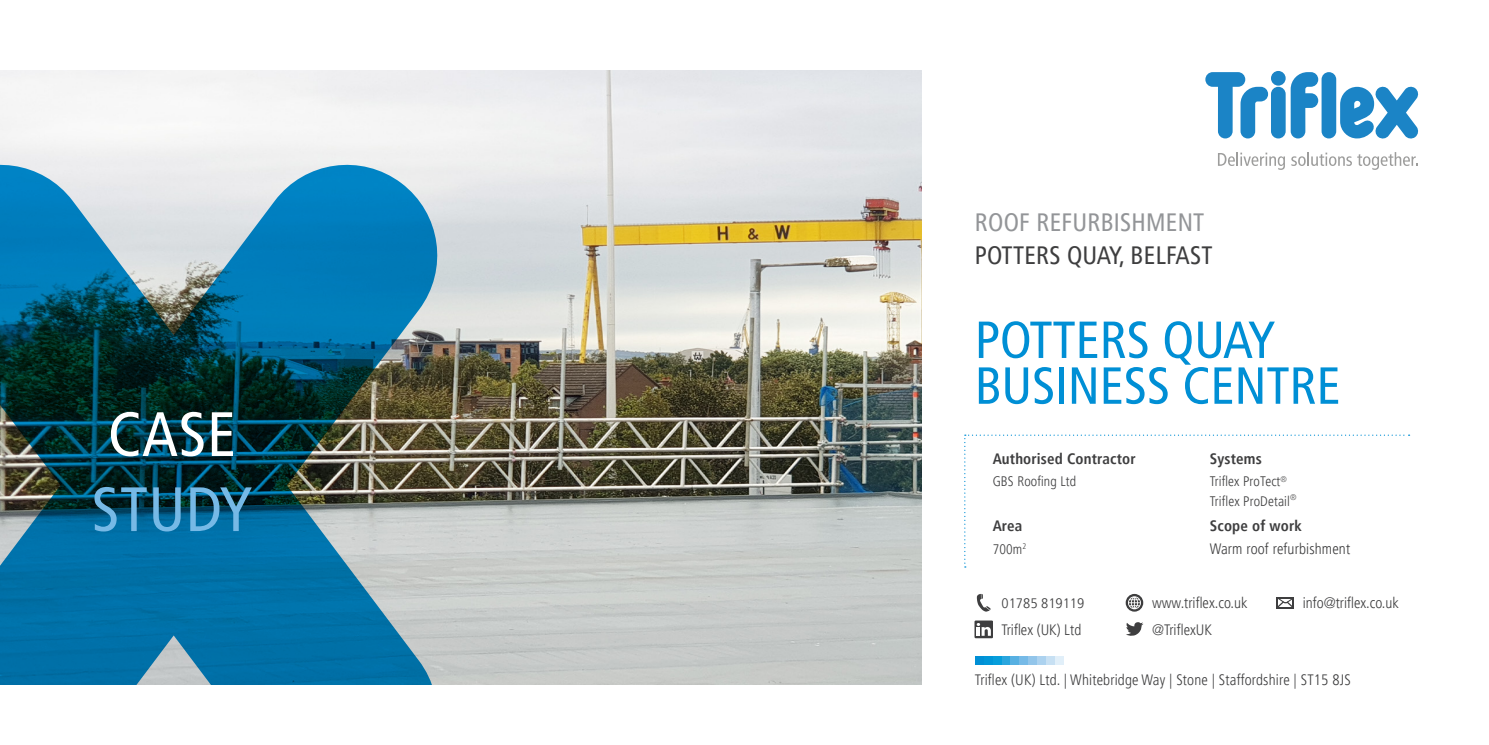
<style>
.page{position:relative;width:1489px;height:745px;background:#fff}
.page>*{position:absolute;margin:0;border:0;box-sizing:border-box;transform-origin:0 0}
.t1{font:condensed 62.5px "Frutiger LT Pro";letter-spacing:.01em;color:#76b9e6}
.t2{font:condensed 62.5px "Frutiger LT Pro";color:#fff}
.Headline{font:condensed 52px/45.8px "Frutiger LT Pro";color:#008fd5}
.Two-line_Overline{font:condensed 25px "Frutiger LT Pro";letter-spacing:.01em;color:#3e3e3f}
.Two-line_Overline-2{font:condensed 25px "Frutiger LT Pro";letter-spacing:.01em;color:#939598}
.Body__7_5__8_or_9_5p{font:300 condensed 15px "Frutiger LT Pro";letter-spacing:.01em;color:#3e3e3f}
.Headline-2{font:700 condensed 15px "Frutiger LT Pro";letter-spacing:.01em;color:#3e3e3f}
.Headline-3{font:300 condensed 15px "Frutiger LT Pro";letter-spacing:.01em;color:#3e3e3f}
.Paragraph_Style_2{font:700 condensed 15px "Frutiger LT Pro";letter-spacing:.01em;color:#3e3e3f}
.Headline-4{font:300 condensed 13.75px "Frutiger LT Pro";letter-spacing:.01em;color:#3e3e3f}
.Paragraph_Style_2-2{font:300 condensed 13.75px "Frutiger LT Pro";color:#3e3e3f}
.t3{font:300 condensed 13.62px "Frutiger LT Pro";color:#3e3e3f;scale:1.1 1}
</style>
<div class="page">
<svg style="left:1218px;top:152px;width:66px;height:18px"></svg>
<svg style="left:1291px;top:152px;width:60px;height:14px"></svg>
<svg style="left:1357px;top:152px;width:60px;height:18px"></svg>
<svg style="left:1205px;top:72px;width:62px;height:66px"></svg>
<div style="left:1270px;top:87px;width:15px;height:51px;background:#1b84c6;border-radius:7px"></div>
<div style="left:1270px;top:71px;width:15px;height:15px;background:#1b84c6;border-radius:50%"></div>
<svg style="left:1290px;top:72px;width:28px;height:66px"></svg>
<svg style="left:1340px;top:86px;width:77px;height:53px"></svg>
<div style="left:1321px;top:72px;width:15px;height:66px;background:#1b84c6;border-radius:7px"></div>
<svg style="left:964px;top:434px;width:445px;height:133px"></svg>
<img style="left:0;top:71px;width:921px;height:613px">
<svg style="left:1126px;top:622px;width:17px;height:14px"></svg>
<svg style="left:974px;top:620px;width:18px;height:17px"></svg>
<svg style="left:1125px;top:593px;width:18px;height:18px"></svg>
<svg style="left:1276px;top:597px;width:17px;height:11px"></svg>
<svg style="left:976px;top:594px;width:14px;height:17px"></svg>
<div style="left:974px;top:655px;width:89px;height:9px;background:#008fd5"></div>
<div style="left:1054px;top:655px;width:9px;height:9px;background:#e1eff9"></div>
<div style="left:1045px;top:655px;width:9px;height:9px;background:#c7e0f3"></div>
<div style="left:1036px;top:655px;width:9px;height:9px;background:#acd2ef"></div>
<div style="left:1028px;top:655px;width:8px;height:9px;background:#92c5ea"></div>
<div style="left:1019px;top:655px;width:9px;height:9px;background:#76bae7"></div>
<div style="left:1010px;top:655px;width:9px;height:9px;background:#57b0e2"></div>
<div style="left:1001px;top:655px;width:9px;height:9px;background:#2aa6de"></div>
<div style="left:992px;top:655px;width:9px;height:9px;background:#069edb"></div>
<div style="left:983px;top:655px;width:9px;height:9px;background:#0096d8"></div>
<svg style="left:0;top:165px;width:437px;height:519px;background:#2e728d"></svg>
<h1 class="t2" style="left:108px;top:397px;width:130px">CASE</h1>
<h1 class="t1" style="left:92px;top:472px;width:162px">STUDY</h1>
<p class="Two-line_Overline-2" style="left:974px;top:208px;width:231px">ROOF REFURBISHMENT</p>
<p class="Two-line_Overline" style="left:974px;top:240px;width:239px">POTTERS QUAY, BELFAST</p>
<p class="Headline" style="left:974px;top:317px;width:367px">POTTERS QUAY<br>BUSINESS CENTRE</p>
<p class="Headline-2" style="left:992px;top:449px;width:144px">Authorised Contractor</p>
<p class="Headline-4" style="left:992px;top:473px;width:85px">GBS Roofing Ltd</p>
<p class="Headline-2" style="left:992px;top:516px;width:31px">Area</p>
<p class="Paragraph_Style_2-2" style="left:992px;top:540px;width:35px">700m<sup>2</sup></p>
<p class="Paragraph_Style_2" style="left:1209px;top:449px;width:54px">Systems</p>
<p class="Headline-4" style="left:1209px;top:473px;width:79px">Triflex ProTect<sup>®</sup></p>
<p class="Headline-4" style="left:1209px;top:493px;width:88px">Triflex ProDetail<sup>®</sup></p>
<p class="Headline-2" style="left:1209px;top:516px;width:94px">Scope of work</p>
<p class="Headline-3" style="left:1209px;top:539px;width:142px">Warm roof refurbishment</p>
<p class="t3" style="left:1001px;top:595px;width:77px">01785 819119</p>
<p class="Body__7_5__8_or_9_5p" style="left:1152px;top:594px;width:97px">www.triflex.co.uk</p>
<p class="Body__7_5__8_or_9_5p" style="left:1302px;top:594px;width:97px">info@triflex.co.uk</p>
<p class="Body__7_5__8_or_9_5p" style="left:1001px;top:620px;width:81px">Triflex (UK) Ltd</p>
<p class="Body__7_5__8_or_9_5p" style="left:1152px;top:620px;width:61px">@TriflexUK</p>
<p class="Body__7_5__8_or_9_5p" style="left:974px;top:670px;width:377px">Triflex (UK) Ltd. | Whitebridge Way | Stone | Staffordshire | ST15 8JS</p>
</div>
